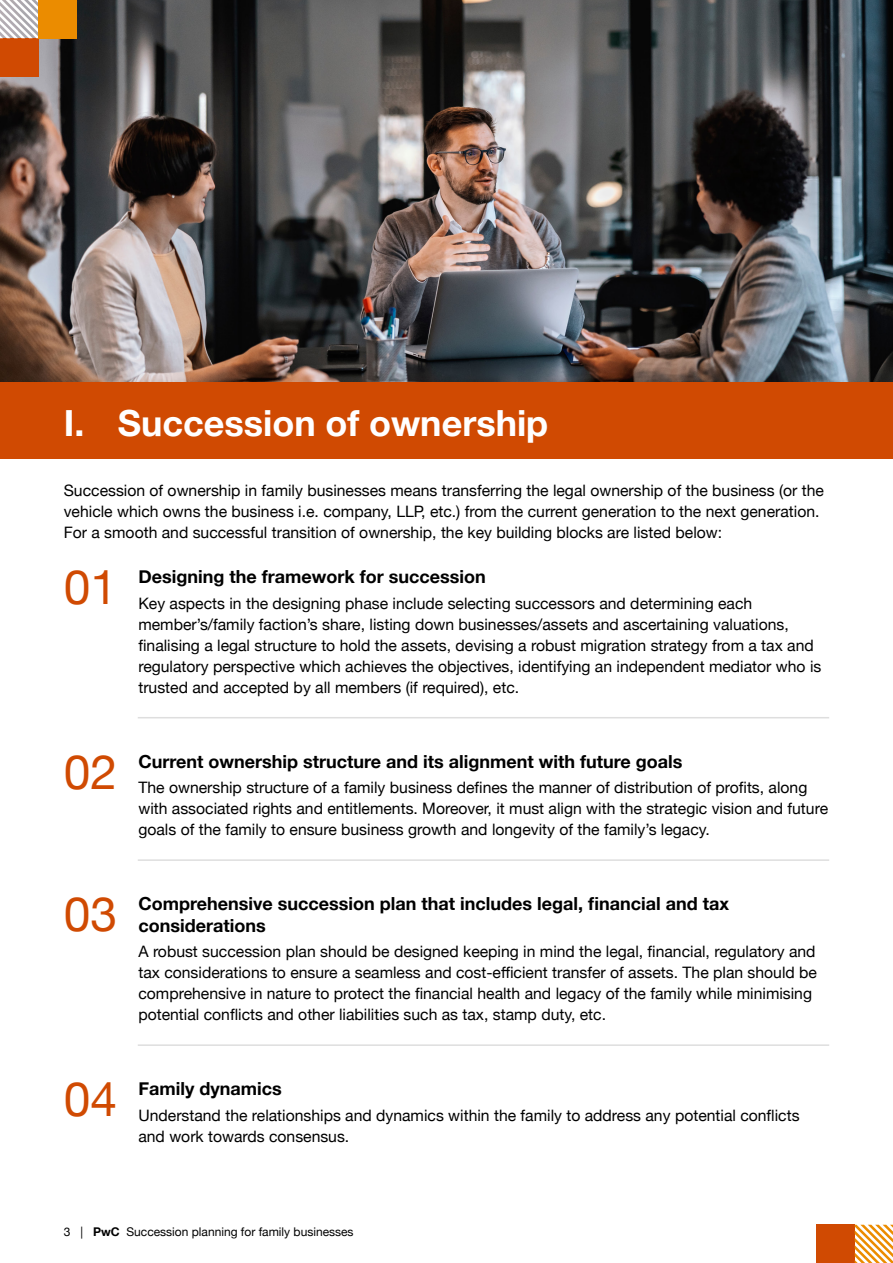
<style>
.page{position:relative;width:893px;height:1263px;background:#fff}
.page>*{position:absolute;margin:0;border:0;box-sizing:border-box;transform-origin:0 0}
.t1{font:48px "Helvetica Neue";color:#d04a02}
.t2{font:700 36px "Helvetica Neue";color:#fff}
.t3{font:700 18px/21.6px "Helvetica Neue";color:#000}
.t4{font:15.75px/21px "Helvetica Neue";color:#000}
.t5{font:12px "Helvetica Neue";color:#000}
.s1{font-weight:700}
</style>
<div class="page">
<img style="left:0;top:0;width:893px;height:383px">
<div style="left:0;top:38px;width:38px;height:39px;background:#d04a02"></div>
<svg style="left:0;top:0;width:38px;height:38px"></svg>
<div style="left:38px;top:0;width:39px;height:38px;background:#eb8c00"></div>
<div style="left:0;top:383px;width:893px;height:76px;background:#d04a02"></div>
<hr style="left:138px;top:1044px;width:691px;height:2px;background:#dedede">
<hr style="left:138px;top:859px;width:691px;height:2px;background:#dedede">
<hr style="left:138px;top:717px;width:691px;height:1px;background:#dedede">
<div style="left:816px;top:1225px;width:39px;height:38px;background:#d04a02"></div>
<svg style="left:855px;top:1225px;width:38px;height:38px"></svg>
<h2 class="t2" style="left:64px;top:395px;width:486px">I. Succession of ownership</h2>
<p class="t4" style="left:64px;top:480px;width:762px">Succession of ownership in family businesses means transferring the legal ownership of the business (or the vehicle which owns the business i.e. company, LLP, etc.) from the current generation to the next generation.<br>For a smooth and successful transition of ownership, the key building blocks are listed below:</p>
<p class="t3" style="left:138px;top:567px;width:349px">Designing the framework for succession</p>
<p class="t4" style="left:138px;top:593px;width:684px">Key aspects in the designing phase include selecting successors and determining each member’s/family faction’s share, listing down businesses/assets and ascertaining valuations, finalising a legal structure to hold the assets, devising a robust migration strategy from a tax and regulatory perspective which achieves the objectives, identifying an independent mediator who is trusted and accepted by all members (if required), etc.</p>
<h1 class="t1" style="left:64px;top:552px;width:55px">01</h1>
<h1 class="t1" style="left:64px;top:737px;width:55px">02</h1>
<p class="t3" style="left:138px;top:751px;width:545px">Current ownership structure and its alignment with future goals</p>
<p class="t4" style="left:138px;top:778px;width:691px">The ownership structure of a family business defines the manner of distribution of profits, along with associated rights and entitlements. Moreover, it must align with the strategic vision and future goals of the family to ensure business growth and longevity of the family’s legacy.</p>
<h1 class="t1" style="left:64px;top:879px;width:55px">03</h1>
<p class="t3" style="left:138px;top:893px;width:592px">Comprehensive succession plan that includes legal, financial and tax considerations</p>
<p class="t4" style="left:138px;top:942px;width:680px">A robust succession plan should be designed keeping in mind the legal, financial, regulatory and tax considerations to ensure a seamless and cost-efficient transfer of assets. The plan should be comprehensive in nature to protect the financial health and legacy of the family while minimising potential conflicts and other liabilities such as tax, stamp duty, etc.</p>
<h1 class="t1" style="left:64px;top:1064px;width:55px">04</h1>
<p class="t3" style="left:138px;top:1078px;width:145px">Family dynamics</p>
<p class="t4" style="left:138px;top:1105px;width:663px">Understand the relationships and dynamics within the family to address any potential conflicts and work towards consensus.</p>
<p class="t5" style="left:64px;top:1223px;width:291px">3 | <span class="s1">PwC</span> Succession planning for family businesses</p>
</div>
